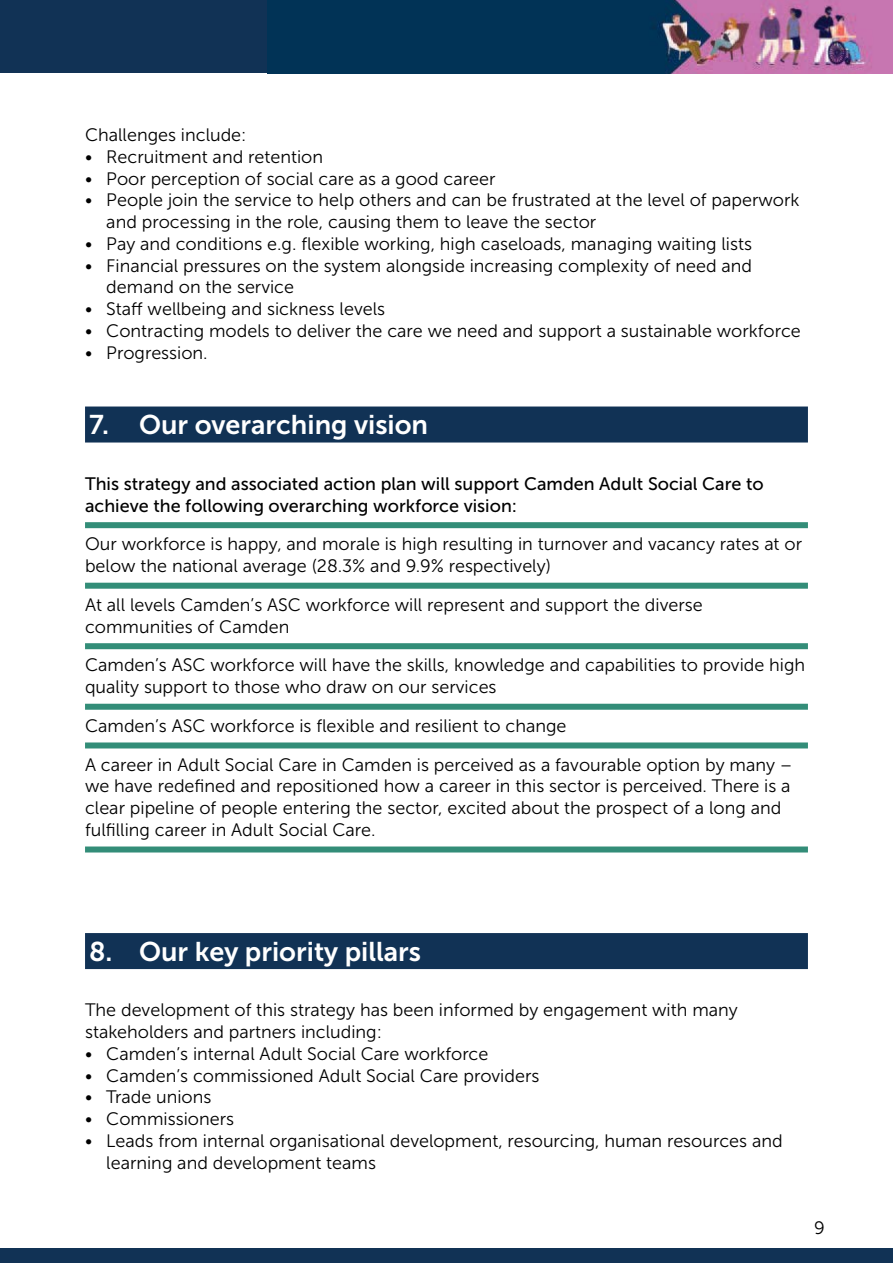
<style>
.page{position:relative;width:893px;height:1263px;background:#fff}
.page>*{position:absolute;margin:0;border:0;box-sizing:border-box;transform-origin:0 0}
.Sub_Blue_Shaded{font:27px "Museo Sans 700";color:#fff}
.Body{font:18px/21.8px "Museo Sans 300";color:#000}
.hanging_indent{font:18px/21.8px "Museo Sans 300";color:#000}
.Body-2{font:18px/21.8px "Museo Sans 500";color:#000}
</style>
<div class="page">
<div style="left:0;top:1248px;width:893px;height:15px;background:#113255"></div>
<div style="left:0;top:0;width:893px;height:73px;background:#113255"></div>
<img style="left:267px;top:0;width:626px;height:73px">
<div style="left:85px;top:406px;width:723px;height:36px;background:#113255"></div>
<div style="left:85px;top:522px;width:723px;height:6px;background:#338d78"></div>
<div style="left:85px;top:583px;width:723px;height:6px;background:#338d78"></div>
<div style="left:85px;top:643px;width:723px;height:6px;background:#338d78"></div>
<div style="left:85px;top:704px;width:723px;height:6px;background:#338d78"></div>
<div style="left:85px;top:742px;width:723px;height:6px;background:#338d78"></div>
<div style="left:85px;top:846px;width:723px;height:6px;background:#338d78"></div>
<div style="left:85px;top:933px;width:723px;height:36px;background:#113255"></div>
<p class="Body" style="left:85px;top:124px;width:163px">Challenges include:</p>
<p class="hanging_indent" style="left:85px;top:146px;width:240px">• Recruitment and retention</p>
<p class="hanging_indent" style="left:85px;top:168px;width:412px">• Poor perception of social care as a good career</p>
<p class="hanging_indent" style="left:106px;top:189px;width:695px;text-indent:-21px">• People join the service to help others and can be frustrated at the level of paperwork and processing in the role, causing them to leave the sector</p>
<p class="hanging_indent" style="left:85px;top:233px;width:669px">• Pay and conditions e.g. flexible working, high caseloads, managing waiting lists</p>
<p class="hanging_indent" style="left:106px;top:255px;width:647px;text-indent:-21px">• Financial pressures on the system alongside increasing complexity of need and demand on the service</p>
<p class="hanging_indent" style="left:85px;top:298px;width:302px">• Staff wellbeing and sickness levels</p>
<p class="hanging_indent" style="left:85px;top:320px;width:717px">• Contracting models to deliver the care we need and support a sustainable workforce</p>
<p class="hanging_indent" style="left:85px;top:342px;width:124px">• Progression.</p>
<p class="Sub_Blue_Shaded" style="left:89px;top:410px;width:340px">7. Our overarching vision</p>
<p class="Body-2" style="left:85px;top:473px;width:680px">This strategy and associated action plan will support Camden Adult Social Care to achieve the following overarching workforce vision:</p>
<p class="Body" style="left:85px;top:533px;width:719px">Our workforce is happy, and morale is high resulting in turnover and vacancy rates at or below the national average (28.3% and 9.9% respectively)</p>
<p class="Body" style="left:85px;top:594px;width:619px">At all levels Camden’s ASC workforce will represent and support the diverse communities of Camden</p>
<p class="Body" style="left:85px;top:654px;width:722px">Camden’s ASC workforce will have the skills, knowledge and capabilities to provide high quality support to those who draw on our services</p>
<p class="Body" style="left:85px;top:715px;width:483px">Camden’s ASC workforce is flexible and resilient to change</p>
<p class="Body" style="left:85px;top:754px;width:709px">A career in Adult Social Care in Camden is perceived as a favourable option by many – we have redefined and repositioned how a career in this sector is perceived. There is a clear pipeline of people entering the sector, excited about the prospect of a long and fulfilling career in Adult Social Care.</p>
<p class="Sub_Blue_Shaded" style="left:89px;top:936px;width:333px">8. Our key priority pillars</p>
<p class="Body" style="left:85px;top:999px;width:654px">The development of this strategy has been informed by engagement with many stakeholders and partners including:</p>
<p class="Body" style="left:85px;top:1043px;width:405px">• Camden’s internal Adult Social Care workforce</p>
<p class="Body" style="left:85px;top:1065px;width:456px">• Camden’s commissioned Adult Social Care providers</p>
<p class="Body" style="left:85px;top:1086px;width:128px">• Trade unions</p>
<p class="Body" style="left:85px;top:1108px;width:151px">• Commissioners</p>
<p class="Body" style="left:106px;top:1130px;width:678px;text-indent:-21px">• Leads from internal organisational development, resourcing, human resources and learning and development teams</p>
<p class="Body" style="left:814px;top:1217px;width:12px">9</p>
</div>
